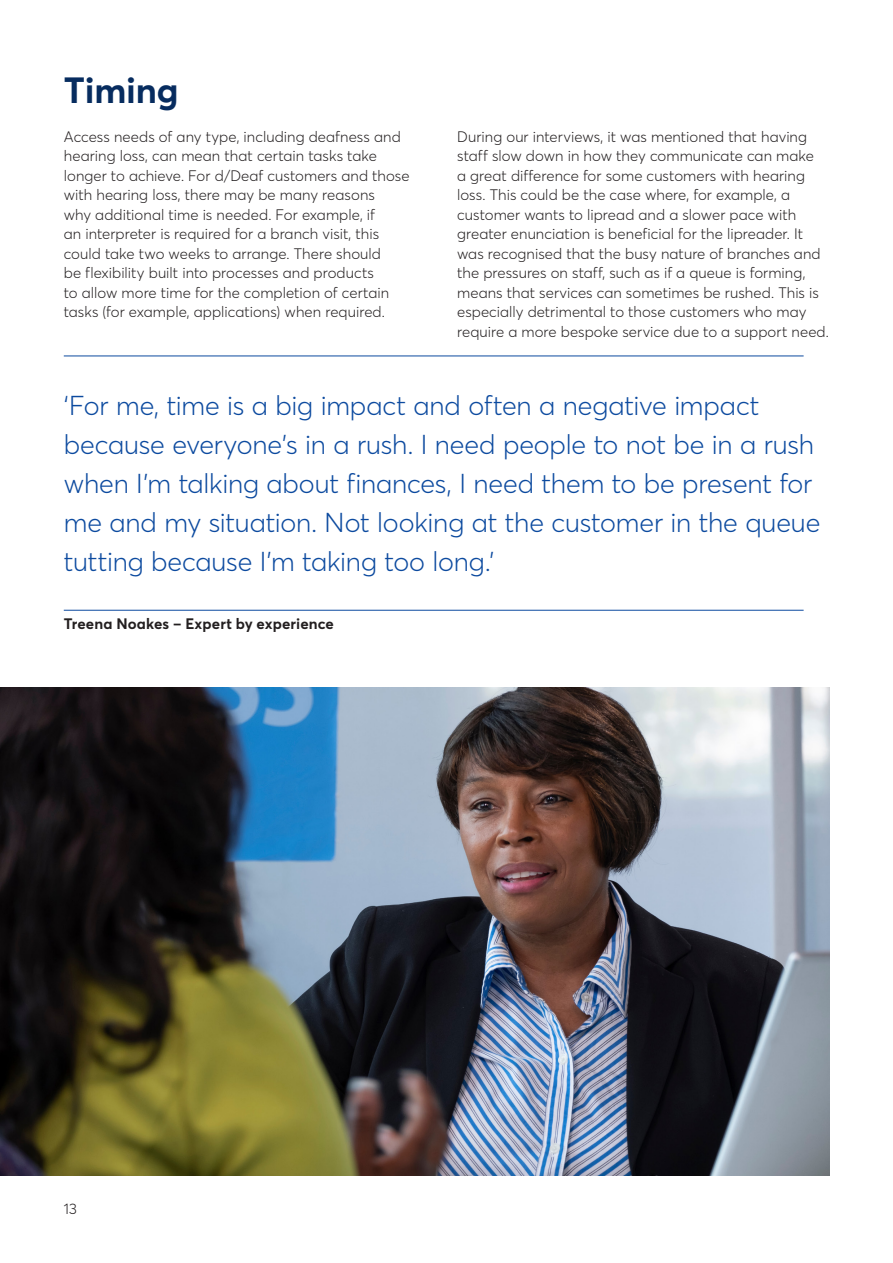
<style>
.page{position:relative;width:893px;height:1263px;background:#fff}
.page>*{position:absolute;margin:0;border:0;box-sizing:border-box;transform-origin:0 0}
.H2___24-26{font:700 36px "Averta";letter-spacing:-.005em;color:#072c5f}
.Feature_Copy___18-20{font:300 27px/39px "Averta";letter-spacing:-.005em;color:#0c4a9f}
.Body_Copy___10-13{font:300 15px/19.5px "Averta";letter-spacing:.005em;color:#231f20}
.Quote_Details___10-1{font:700 15px "Averta";letter-spacing:.01em;color:#231f20}
</style>
<div class="page">
<img style="left:0;top:688px;width:829px;height:488px">
<hr style="left:64px;top:356px;width:740px;height:1px;background:#0c4a9f">
<hr style="left:64px;top:610px;width:740px;height:1px;background:#0c4a9f">
<p class="H2___24-26" style="left:64px;top:65px;width:116px">Timing</p>
<p class="Body_Copy___10-13" style="left:64px;top:126px;width:347px">Access needs of any type, including deafness and hearing loss, can mean that certain tasks take longer to achieve. For d/Deaf customers and those with hearing loss, there may be many reasons<br>why additional time is needed. For example, if<br>an interpreter is required for a branch visit, this could take two weeks to arrange. There should<br>be flexibility built into processes and products<br>to allow more time for the completion of certain tasks (for example, applications) when required.</p>
<p class="Body_Copy___10-13" style="left:457px;top:126px;width:373px">During our interviews, it was mentioned that having staff slow down in how they communicate can make<br>a great difference for some customers with hearing loss. This could be the case where, for example, a customer wants to lipread and a slower pace with greater enunciation is beneficial for the lipreader. It was recognised that the busy nature of branches and the pressures on staff, such as if a queue is forming, means that services can sometimes be rushed. This is especially detrimental to those customers who may require a more bespoke service due to a support need.</p>
<p class="Feature_Copy___18-20" style="left:64px;top:385px;width:758px">‘For me, time is a big impact and often a negative impact because everyone’s in a rush. I need people to not be in a rush when I’m talking about finances, I need them to be present for me and my situation. Not looking at the customer in the queue tutting because I’m taking too long.’</p>
<p class="Quote_Details___10-1" style="left:64px;top:613px;width:272px">Treena Noakes – Expert by experience</p>
<p class="Body_Copy___10-13" style="left:64px;top:1199px;width:15px">13</p>
</div>
